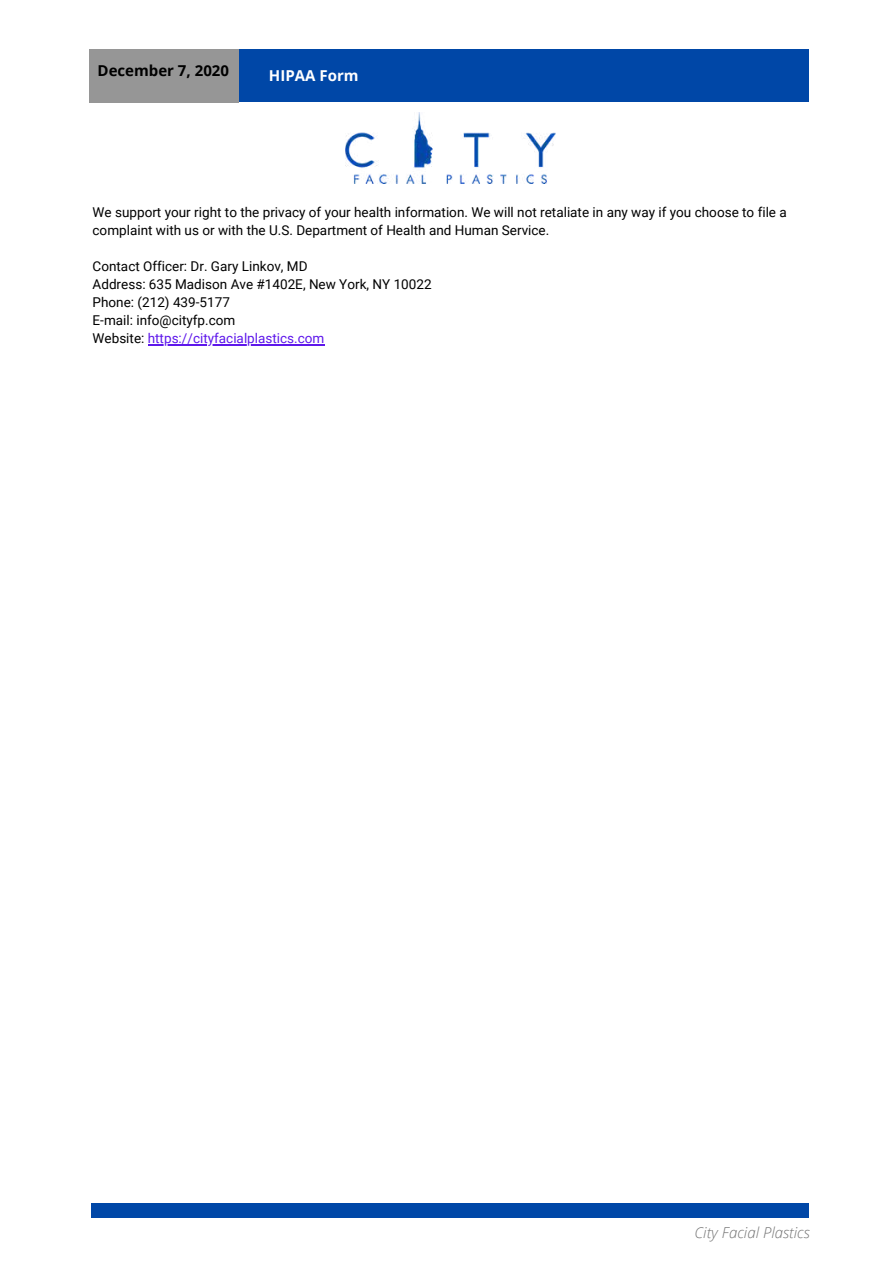
<style>
.page{position:relative;width:894px;height:1264px;background:#fff}
.page>*{position:absolute;margin:0;border:0;box-sizing:border-box;transform-origin:0 0}
.t1{font:italic 300 15px "Open Sans";color:#737373}
.t2{font:700 15px "Open Sans";color:#000}
.t3{font:700 15px "Open Sans";color:#fff}
.t4{font:13.5px/18px "Roboto";color:#000}
.s1{color:#5e17eb}
</style>
<div class="page">
<div style="left:238px;top:50px;width:570px;height:52px;background:#0047a7"></div>
<div style="left:91px;top:1203px;width:717px;height:13px;background:#0047a7"></div>
<img style="left:345px;top:113px;width:210px;height:71px">
<hr style="left:148px;top:344px;width:176px;height:1px;background:#5e17eb">
<p class="t2" style="left:97px;top:60px;width:133px">December 7, 2020</p>
<p class="t3" style="left:269px;top:65px;width:91px">HIPAA Form</p>
<p class="t4" style="left:93px;top:202px;width:695px">We support your right to the privacy of your health information. We will not retaliate in any way if you choose to file a complaint with us or with the U.S. Department of Health and Human Service.</p>
<p class="t4" style="left:93px;top:256px;width:340px">Contact Officer: Dr. Gary Linkov, MD<br>Address: 635 Madison Ave #1402E, New York, NY 10022<br>Phone: (212) 439-5177<br>E-mail: info@cityfp.com<br>Website: <span class="s1">https://cityfacialplastics.com</span></p>
<p class="t1" style="left:694px;top:1221px;width:117px">City Facial Plastics</p>
</div>
